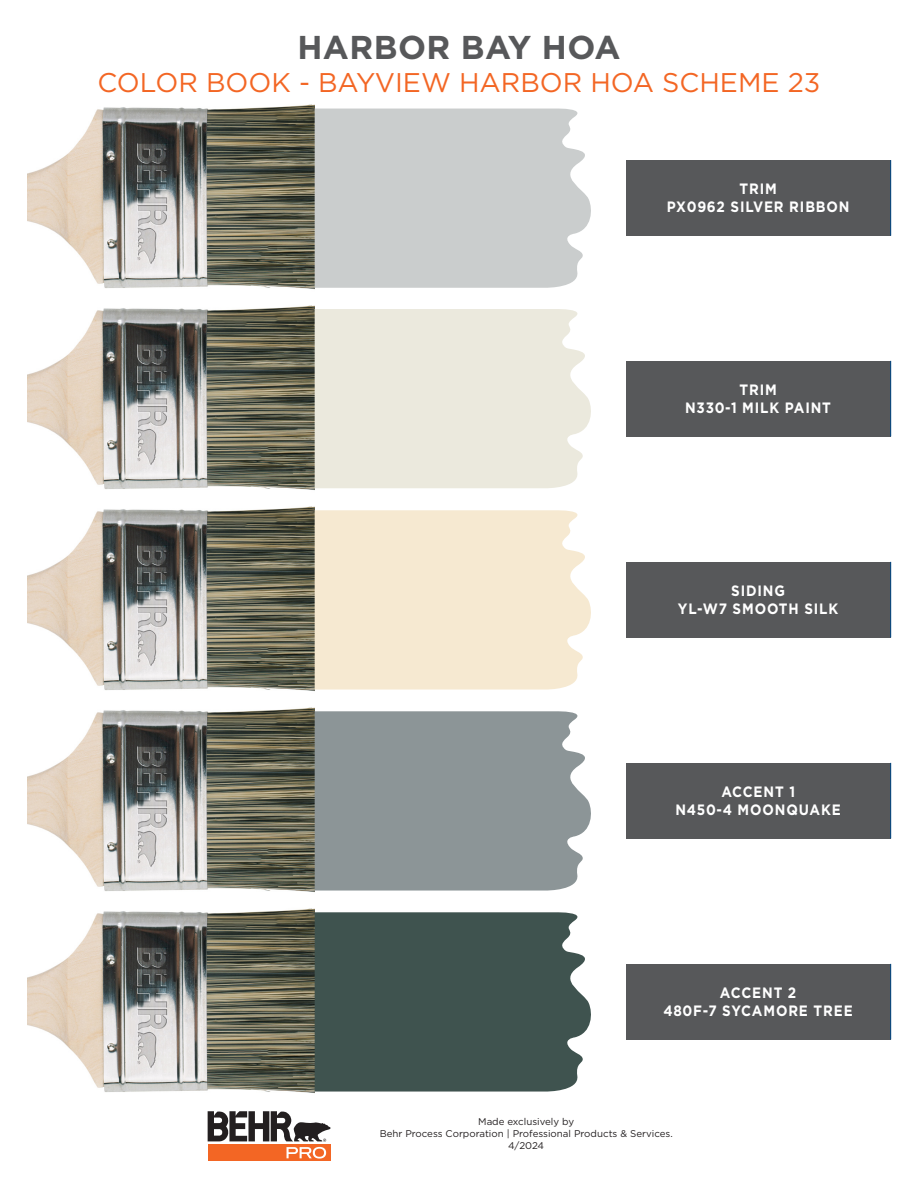
<style>
.page{position:relative;width:918px;height:1188px;background:#fff}
.page>*{position:absolute;margin:0;border:0;box-sizing:border-box;transform-origin:0 0}
.t1{font:700 33px "Gotham";letter-spacing:.015em;color:#57585a}
.t2{font:27px "Gotham";color:#f36624}
.Paint_Target{font:700 15px "Gotham";letter-spacing:.065em;color:#fff;scale:.9 1}
.t3{font:9.75px/11.7px "Gotham";color:#231f20;text-align:center}
</style>
<div class="page">
<div style="left:208px;top:1145px;width:122px;height:16px;background:#f36624"></div>
<svg style="left:208px;top:1111px;width:123px;height:48px"></svg>
<img style="left:27px;top:104px;width:288px;height:989px">
<div style="left:315px;top:108px;width:276px;height:180px;background:#cacdcd"></div>
<div style="left:315px;top:711px;width:276px;height:180px;background:#8c9597"></div>
<div style="left:315px;top:912px;width:276px;height:180px;background:#3f534f"></div>
<div style="left:626px;top:160px;width:265px;height:76px;background:#57585a"></div>
<hr style="left:890px;top:160px;width:1px;height:76px;background:#004684">
<div style="left:626px;top:361px;width:265px;height:75px;background:#57585a"></div>
<hr style="left:890px;top:361px;width:1px;height:75px;background:#004684">
<div style="left:626px;top:562px;width:265px;height:75px;background:#57585a"></div>
<hr style="left:890px;top:562px;width:1px;height:75px;background:#004684">
<div style="left:626px;top:763px;width:265px;height:75px;background:#57585a"></div>
<hr style="left:890px;top:763px;width:1px;height:75px;background:#004684">
<div style="left:626px;top:964px;width:265px;height:75px;background:#57585a"></div>
<hr style="left:890px;top:964px;width:1px;height:75px;background:#004684">
<div style="left:315px;top:510px;width:276px;height:180px;background:#f6e9d1"></div>
<div style="left:315px;top:309px;width:276px;height:179px;background:#ebe9dd"></div>
<p class="t1" style="left:297px;top:28px;width:325px">HARBOR BAY HOA</p>
<p class="t2" style="left:98px;top:67px;width:724px">COLOR BOOK - BAYVIEW HARBOR HOA SCHEME 23</p>
<p class="Paint_Target" style="left:739px;top:180px;width:43px">TRIM</p>
<p class="Paint_Target" style="left:667px;top:198px;width:205px">PX0962 SILVER RIBBON</p>
<p class="Paint_Target" style="left:739px;top:381px;width:43px">TRIM</p>
<p class="Paint_Target" style="left:685px;top:399px;width:164px">N330-1 MILK PAINT</p>
<p class="Paint_Target" style="left:731px;top:582px;width:61px">SIDING</p>
<p class="Paint_Target" style="left:678px;top:600px;width:180px">YL-W7 SMOOTH SILK</p>
<p class="Paint_Target" style="left:721px;top:783px;width:83px">ACCENT 1</p>
<p class="Paint_Target" style="left:676px;top:801px;width:185px">N450-4 MOONQUAKE</p>
<p class="Paint_Target" style="left:720px;top:984px;width:86px">ACCENT 2</p>
<p class="Paint_Target" style="left:663px;top:1002px;width:212px">480F-7 SYCAMORE TREE</p>
<p class="t3" style="left:380px;top:1116px;width:295px">Made exclusively by<br>Behr Process Corporation | Professional Products &amp; Services.<br>4/2024</p>
</div>
